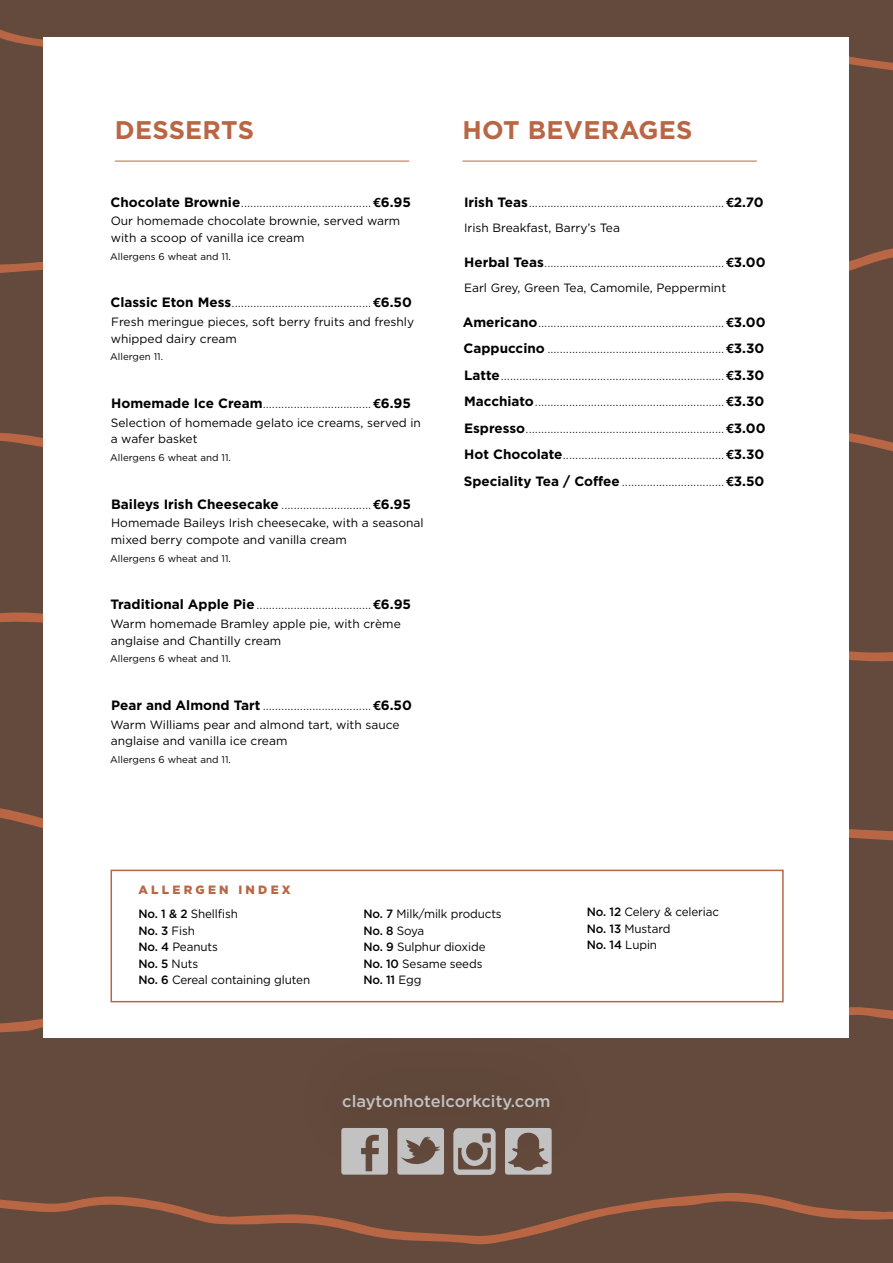
<style>
.page{position:relative;width:893px;height:1263px;background:#634a3c}
.page>*{position:absolute;margin:0;border:0;box-sizing:border-box;transform-origin:0 0}
.t1{font:700 25.5px "Gotham HTF";letter-spacing:.01em;color:#b96645}
.t2{font:500 16.5px "Gotham HTF";color:#c2c2c2}
.t3{font:300 13.5px/26.5px "Gotham HTF";color:#000;text-align:justify}
.t4{font:12px/16.5px "Gotham";color:#000}
.t5{font:900 12px/23.7px "Gotham";letter-spacing:.27em;color:#b96645}
.t6{font:9.75px "Gotham";color:#000}
.s1{font-weight:700}
.s2{font-family:"Futura EFOP Heavy New";font-weight:400}
.s3{font-weight:500;color:#000}
.s4{font-weight:400;color:#000}
.s5{font-weight:500}
</style>
<div class="page">
<svg style="left:0;top:201px;width:893px;height:94px"></svg>
<svg style="left:0;top:587px;width:893px;height:97px"></svg>
<svg style="left:0;top:793px;width:893px;height:73px"></svg>
<svg style="left:0;top:999px;width:893px;height:39px"></svg>
<svg style="left:0;top:1193px;width:893px;height:52px"></svg>
<svg style="left:0;top:29px;width:893px;height:62px"></svg>
<svg style="left:0;top:417px;width:893px;height:50px"></svg>
<div style="left:44px;top:37px;width:805px;height:1000px;background:#fff"></div>
<hr style="left:115px;top:161px;width:294px;height:1px;background:#b96645">
<hr style="left:462px;top:161px;width:295px;height:1px;background:#b96645">
<div style="left:289px;top:1032px;width:315px;height:140px;background:#61493b"></div>
<svg style="left:341px;top:1128px;width:47px;height:46px"></svg>
<svg style="left:397px;top:1128px;width:47px;height:46px"></svg>
<svg style="left:453px;top:1128px;width:43px;height:47px"></svg>
<svg style="left:505px;top:1128px;width:47px;height:46px"></svg>
<div style="left:111px;top:870px;width:673px;height:132px;border:2px solid #b96645"></div>
<h1 class="t1" style="left:115px;top:115px;width:141px">DESSERTS</h1>
<h1 class="t1" style="left:462px;top:115px;width:232px">HOT BEVERAGES</h1>
<p class="t3" style="left:111px;top:189px;width:302px"><span class="s1">Chocolate Brownie</span>..........................................<span class="s2">€</span><span class="s1">6.95</span></p>
<p class="t4" style="left:111px;top:213px;width:291px">Our homemade chocolate brownie, served warm with a scoop of vanilla ice cream</p>
<p class="t6" style="left:110px;top:251px;width:122px">Allergens 6 wheat and 11.</p>
<p class="t3" style="left:111px;top:289px;width:303px"><span class="s1">Classic Eton Mess</span>.............................................<span class="s2">€</span><span class="s1">6.50</span></p>
<p class="t4" style="left:111px;top:313px;width:305px">Fresh meringue pieces, soft berry fruits and freshly whipped dairy cream</p>
<p class="t6" style="left:110px;top:351px;width:54px">Allergen 11.</p>
<p class="t3" style="left:111px;top:390px;width:301px"><span class="s1">Homemade Ice Cream</span>...................................<span class="s2">€</span><span class="s1">6.95</span></p>
<p class="t4" style="left:111px;top:414px;width:312px">Selection of homemade gelato ice creams, served in a wafer basket</p>
<p class="t6" style="left:110px;top:452px;width:122px">Allergens 6 wheat and 11.</p>
<p class="t3" style="left:111px;top:491px;width:301px"><span class="s1">Baileys Irish Cheesecake</span> .............................<span class="s2">€</span><span class="s1">6.95</span></p>
<p class="t4" style="left:111px;top:515px;width:314px">Homemade Baileys Irish cheesecake, with a seasonal mixed berry compote and vanilla cream</p>
<p class="t6" style="left:110px;top:553px;width:122px">Allergens 6 wheat and 11.</p>
<p class="t3" style="left:110px;top:591px;width:302px"><span class="s1">Traditional Apple Pie</span>.....................................<span class="s2">€</span><span class="s1">6.95</span></p>
<p class="t4" style="left:111px;top:615px;width:292px">Warm homemade Bramley apple pie, with crème anglaise and Chantilly cream</p>
<p class="t6" style="left:110px;top:653px;width:122px">Allergens 6 wheat and 11.</p>
<p class="t3" style="left:111px;top:692px;width:302px"><span class="s1">Pear and Almond Tart</span> ...................................<span class="s2">€</span><span class="s1">6.50</span></p>
<p class="t4" style="left:111px;top:716px;width:291px">Warm Williams pear and almond tart, with sauce anglaise and vanilla ice cream</p>
<p class="t6" style="left:110px;top:754px;width:122px">Allergens 6 wheat and 11.</p>
<p class="t3" style="left:464px;top:189px;width:301px"><span class="s1">Irish Teas</span>...............................................................<span class="s2">€</span><span class="s1">2.70</span></p>
<p class="t4" style="left:464px;top:219px;width:157px">Irish Breakfast, Barry’s Tea</p>
<p class="t3" style="left:464px;top:249px;width:303px"><span class="s1">Herbal Teas</span>..........................................................<span class="s2">€</span><span class="s1">3.00</span></p>
<p class="t4" style="left:464px;top:279px;width:264px">Earl Grey, Green Tea, Camomile, Peppermint</p>
<p class="t3" style="left:463px;top:309px;width:304px"><span class="s1">Americano</span>............................................................<span class="s2">€</span><span class="s1">3.00<br>Cappuccino</span> .........................................................<span class="s2">€</span><span class="s1">3.30<br>Latte</span>........................................................................<span class="s2">€</span><span class="s1">3.30<br>Macchiato</span>.............................................................<span class="s2">€</span><span class="s1">3.30<br>Espresso</span>................................................................<span class="s2">€</span><span class="s1">3.00<br>Hot Chocolate</span>....................................................<span class="s2">€</span><span class="s1">3.30<br>Speciality Tea / Coffee</span>.................................<span class="s2">€</span><span class="s1">3.50</span></p>
<p class="t5" style="left:138px;top:878px;width:154px">ALLERGEN INDEX<br><span class="s3">No. 1 &amp; 2</span> <span class="s4">Shellfish</span></p>
<p class="t4" style="left:138px;top:922px;width:173px"><span class="s5">No. 3</span> Fish<br><span class="s5">No. 4</span> Peanuts<br><span class="s5">No. 5</span> Nuts<br><span class="s5">No. 6</span> Cereal containing gluten</p>
<p class="t4" style="left:363px;top:905px;width:140px"><span class="s5">No. 7</span> Milk/milk products<br><span class="s5">No. 8</span> Soya<br><span class="s5">No. 9</span> Sulphur dioxide<br><span class="s5">No. 10</span> Sesame seeds<br><span class="s5">No. 11</span> Egg</p>
<p class="t4" style="left:587px;top:904px;width:134px"><span class="s5">No. 12</span> Celery &amp; celeriac<br><span class="s5">No. 13</span> Mustard<br><span class="s5">No. 14</span> Lupin</p>
<p class="t2" style="left:342px;top:1092px;width:210px">claytonhotelcorkcity.com</p>
</div>
